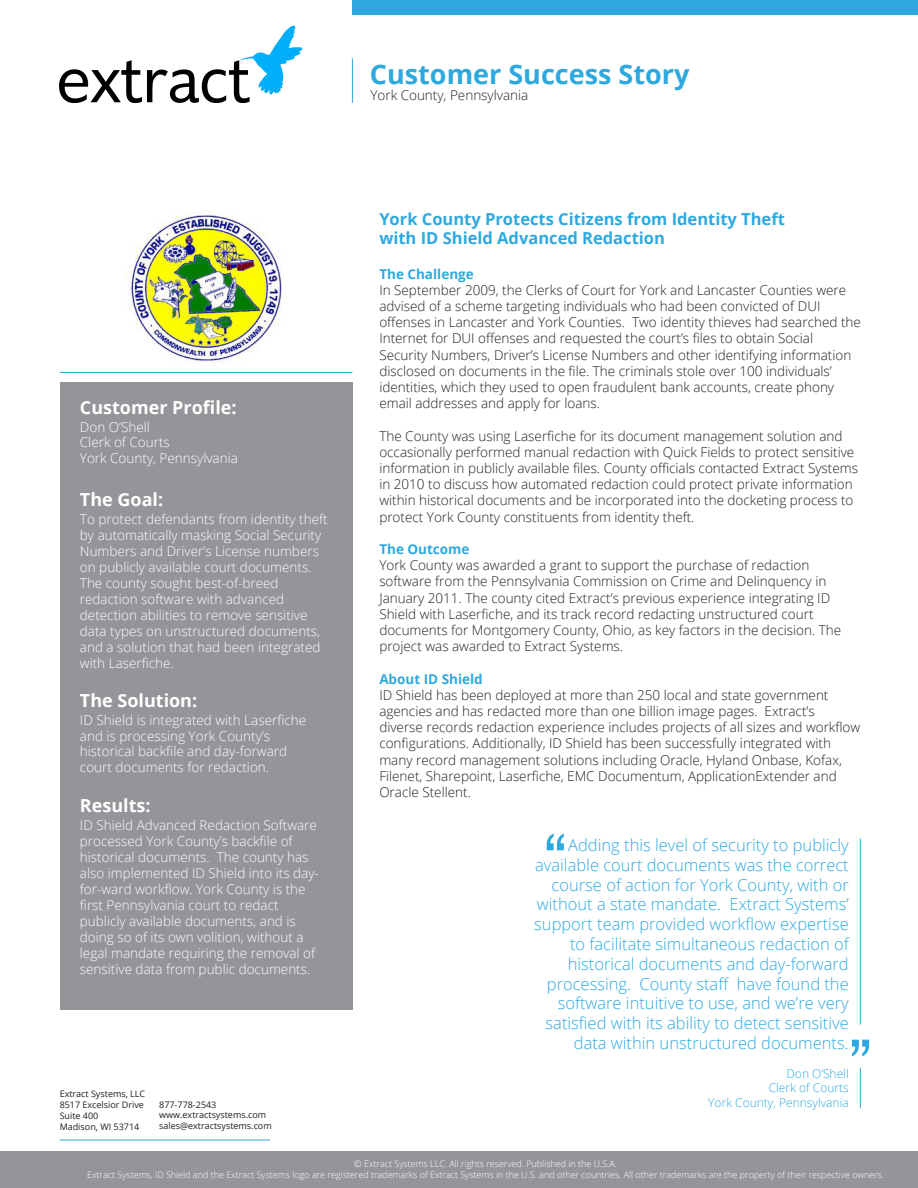
<style>
.page{position:relative;width:918px;height:1188px;background:#fff}
.page>*{position:absolute;margin:0;border:0;box-sizing:border-box;transform-origin:0 0}
.t1{font:54px "Geneva";color:#2da9e0}
.t2{font:700 27px "Open Sans";color:#2da9e0}
.t3{font:700 18px "Open Sans";color:#fff}
.t4{font:300 16.5px/19.8px "Open Sans";color:#2da9e0;text-align:right}
.t5{font:700 16.5px/19.8px "Open Sans";color:#2da9e0}
.t6{font:300 13.5px/16.2px "Open Sans";color:#231f20}
.t7{font:300 13.5px/16px "Open Sans";color:#fff}
.t8{font:700 13.5px "Open Sans";color:#2da9e0}
.t9{font:300 12px/14.4px "Open Sans";color:#2da9e0;text-align:right}
.t10{font:300 9px/10.8px "Open Sans";color:#fff;text-align:center}
.t11{font:9px/10.8px "Open Sans";color:#231f20}
</style>
<div class="page">
<div style="left:0;top:1152px;width:918px;height:36px;background:#939598"></div>
<img style="left:60px;top:25px;width:242px;height:78px">
<div style="left:352px;top:0;width:566px;height:14px;background:#2da9e0"></div>
<hr style="left:352px;top:58px;width:1px;height:45px;background:#2da9e0">
<div style="left:60px;top:382px;width:292px;height:628px;background:#939598"></div>
<hr style="left:60px;top:372px;width:292px;height:1px;background:#2da9e0">
<hr style="left:860px;top:838px;width:1px;height:186px;background:#2da9e0">
<hr style="left:860px;top:1068px;width:1px;height:40px;background:#2da9e0">
<hr style="left:60px;top:1140px;width:210px;height:1px;background:#2da9e0">
<img style="left:124px;top:212px;width:158px;height:152px">
<h2 class="t2" style="left:370px;top:55px;width:321px">Customer Success Story</h2>
<p class="t6" style="left:370px;top:87px;width:159px">York County, Pennsylvania</p>
<h3 class="t3" style="left:80px;top:395px;width:158px">Customer Profile:</h3>
<p class="t7" style="left:80px;top:419px;width:159px;line-height:15.6px">Don O’Shell<br>Clerk of Courts<br>York County, Pennsylvania</p>
<h3 class="t3" style="left:80px;top:487px;width:85px">The Goal:</h3>
<p class="t7" style="left:80px;top:510px;width:249px">To protect defendants from identity theft by automatically masking Social Security Numbers and Driver’s License numbers on publicly available court documents.<br>The county sought best-of-breed redaction software with advanced detection abilities to remove sensitive data types on unstructured documents, and a solution that had been integrated with Laserfiche.</p>
<h3 class="t3" style="left:80px;top:688px;width:119px">The Solution:</h3>
<p class="t7" style="left:80px;top:712px;width:228px">ID Shield is integrated with Laserfiche and is processing York County’s historical backfile and day-forward court documents for redaction.</p>
<h3 class="t3" style="left:80px;top:792px;width:72px">Results:</h3>
<p class="t7" style="left:80px;top:816px;width:241px">ID Shield Advanced Redaction Software processed York County’s backfile of historical documents. The county has also implemented ID Shield into its day&shy;for-ward workflow. York County is the first Pennsylvania court to redact publicly available documents, and is doing so of its own volition, without a legal mandate requiring the removal of sensitive data from public documents.</p>
<p class="t11" style="left:60px;top:1088px;width:87px">Extract Systems, LLC<br>8517 Excelsior Drive<br>Suite 400<br>Madison, WI 53714</p>
<p class="t11" style="left:159px;top:1099px;width:114px">877-778-2543 www.extractsystems.com sales@extractsystems.com</p>
<p class="t5" style="left:379px;top:208px;width:407px">York County Protects Citizens from Identity Theft with ID Shield Advanced Redaction</p>
<p class="t8" style="left:379px;top:264px;width:96px">The Challenge</p>
<p class="t6" style="left:379px;top:281px;width:483px">In September 2009, the Clerks of Court for York and Lancaster Counties were advised of a scheme targeting individuals who had been convicted of DUI offenses in Lancaster and York Counties. Two identity thieves had searched the Internet for DUI offenses and requested the court’s files to obtain Social Security Numbers, Driver’s License Numbers and other identifying information disclosed on documents in the file. The criminals stole over 100 individuals’ identities, which they used to open fraudulent bank accounts, create phony email addresses and apply for loans.</p>
<p class="t6" style="left:379px;top:427px;width:480px">The County was using Laserfiche for its document management solution and occasionally performed manual redaction with Quick Fields to protect sensitive information in publicly available files. County officials contacted Extract Systems in 2010 to discuss how automated redaction could protect private information within historical documents and be incorporated into the docketing process to protect York County constituents from identity theft.</p>
<p class="t8" style="left:379px;top:539px;width:92px">The Outcome</p>
<p class="t6" style="left:379px;top:557px;width:463px">York County was awarded a grant to support the purchase of redaction software from the Pennsylvania Commission on Crime and Delinquency in January 2011. The county cited Extract’s previous experience integrating ID Shield with Laserfiche, and its track record redacting unstructured court documents for Montgomery County, Ohio, as key factors in the decision. The project was awarded to Extract Systems.</p>
<p class="t8" style="left:379px;top:669px;width:105px">About ID Shield</p>
<p class="t6" style="left:379px;top:686px;width:482px">ID Shield has been deployed at more than 250 local and state government agencies and has redacted more than one billion image pages. Extract’s diverse records redaction experience includes projects of all sizes and workflow configurations. Additionally, ID Shield has been successfully integrated with many record management solutions including Oracle, Hyland Onbase, Kofax, Filenet, Sharepoint, Laserfiche, EMC Documentum, ApplicationExtender and Oracle Stellent.</p>
<h1 class="t1" style="left:542px;top:826px;width:28px">“</h1>
<p class="t4" style="left:534px;top:835px;width:316px">Adding this level of security to publicly available court documents was the correct course of action for York County, with or without a state mandate. Extract Systems’ support team provided workflow expertise to facilitate simultaneous redaction of historical documents and day-forward processing. County staff have found the software intuitive to use, and we’re very satisfied with its ability to detect sensitive data within unstructured documents.</p>
<p class="t9" style="left:708px;top:1066px;width:142px">Don O’Shell<br>Clerk of Courts<br>York County, Pennsylvania</p>
<h1 class="t1" style="left:847px;top:1032px;width:28px">”</h1>
<p class="t10" style="left:87px;top:1158px;width:799px">© Extract Systems LLC. All rights reserved. Published in the U.S.A.<br>Extract Systems, ID Shield and the Extract Systems logo are registered trademarks of Extract Systems in the U.S. and other countries. All other trademarks are the property of their respective owners.</p>
</div>
